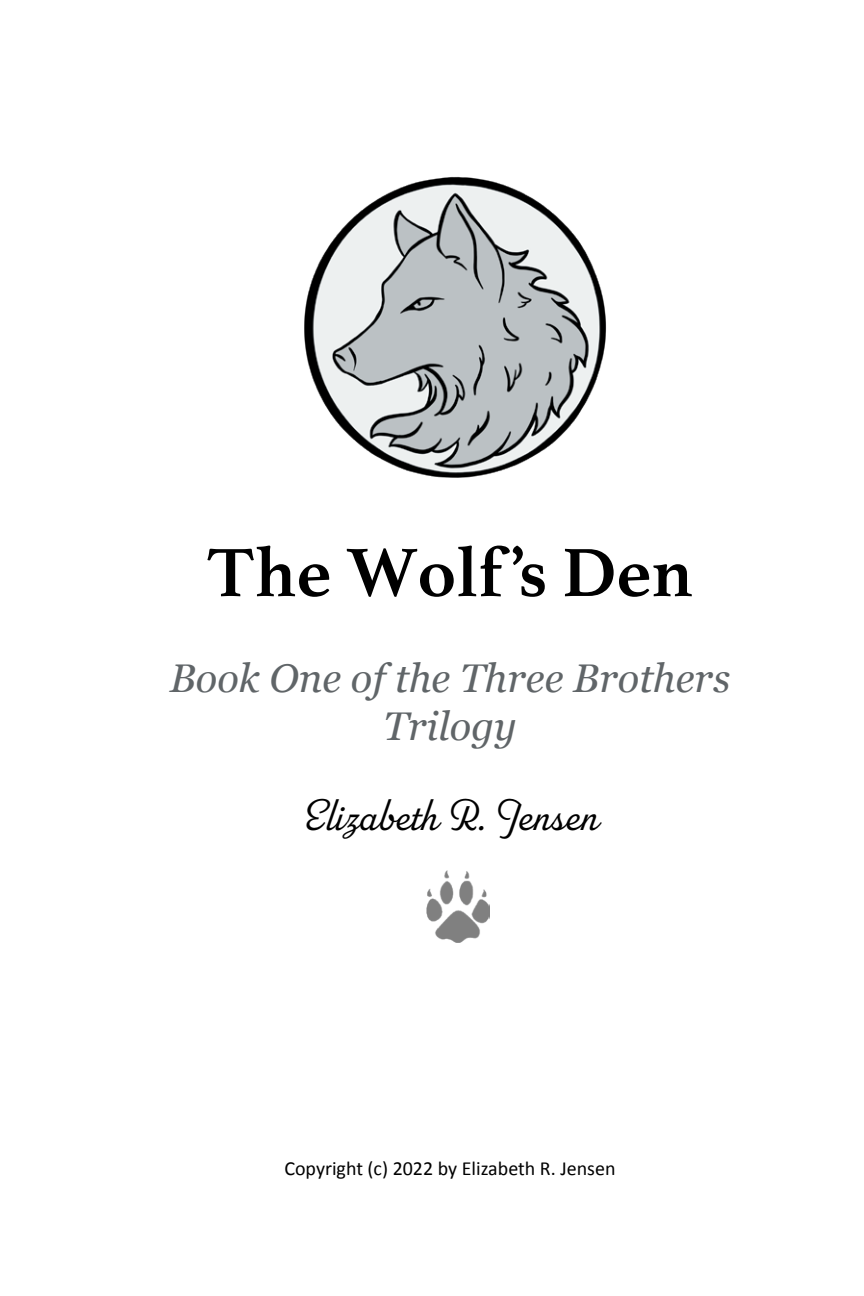
<style>
.page{position:relative;width:864px;height:1296px;background:#fff}
.page>*{position:absolute;margin:0;border:0;box-sizing:border-box;transform-origin:0 0}
.t1{font:700 72px "Athelas";color:#000}
.t2{font:300 44px "Parkside";color:#000}
.t3{font:italic 40px/48px "Georgia";color:#606568;text-align:center}
.t4{font:20px "Calibri";color:#000}
</style>
<div class="page">
<img style="left:304px;top:176px;width:302px;height:302px">
<img style="left:427px;top:871px;width:62px;height:72px">
<h1 class="t1" style="left:207px;top:514px;width:488px">The Wolf’s Den</h1>
<h3 class="t3" style="left:170px;top:653px;width:562px">Book One of the Three Brothers<br>Trilogy</h3>
<h2 class="t2" style="left:302px;top:789px;width:298px">Elizabeth R. Jensen</h2>
<p class="t4" style="left:284px;top:1155px;width:333px">Copyright (c) 2022 by Elizabeth R. Jensen</p>
</div>
